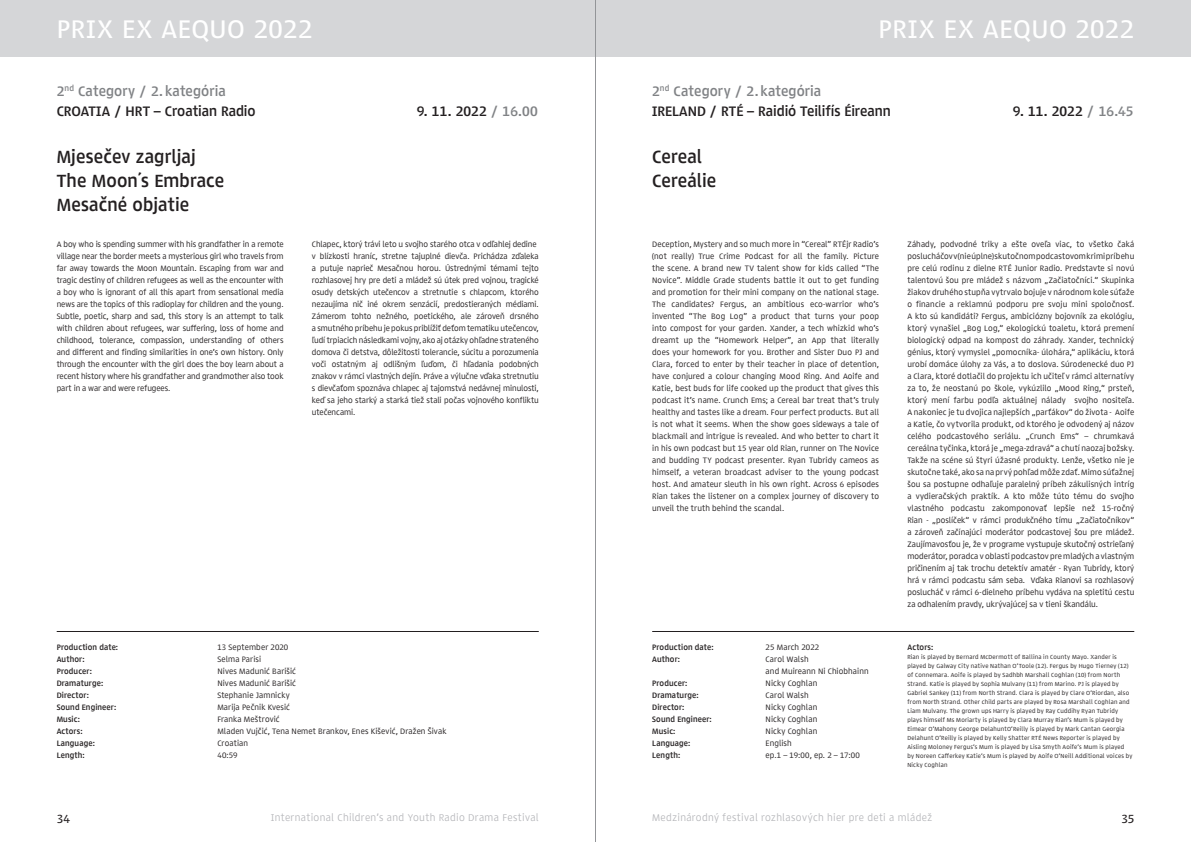
<style>
.page{position:relative;width:1191px;height:842px;background:#fff}
.page>*{position:absolute;margin:0;border:0;box-sizing:border-box;transform-origin:0 0}
.t1{font:500 26px "Lipa Agate High";letter-spacing:.02em;color:#fff}
.t2{font:700 18px/24px "Lipa Agate High";letter-spacing:.005em;color:#231f20}
.t3{font:700 14px/20px "Lipa Agate High";color:#231f20}
.t4{font:500 12px "Lipa Agate High";color:#231f20}
.t5{font:300 10px "Lipa Agate High";letter-spacing:.035em;color:#b0b1b5}
.t6{font:8px/12px "Lipa Agate High";letter-spacing:-.005em;color:#231f20;text-align:justify}
.t7{font:700 8px "Lipa Agate High";letter-spacing:.015em;color:#231f20}
.t8{font:8px/12px "Lipa Agate High";letter-spacing:.015em;color:#231f20}
.t9{font:6px/9px "Lipa Agate High";letter-spacing:.035em;color:#231f20}
.s1{color:#808285}
</style>
<div class="page">
<div style="left:595px;top:0;width:596px;height:57px;background:#d5d6d8"></div>
<div style="left:0;top:0;width:595px;height:57px;background:#d5d6d8"></div>
<hr style="left:57px;top:631px;width:482px;height:1px;background:#231f20">
<hr style="left:652px;top:631px;width:482px;height:1px;background:#231f20">
<hr style="left:595px;top:0;width:1px;height:842px;background:#939598">
<h1 class="t1" style="left:57px;top:13px;width:257px">PRIX EX AEQUO 2022</h1>
<h1 class="t1" style="left:878px;top:13px;width:257px">PRIX EX AEQUO 2022</h1>
<h3 class="t3" style="left:57px;top:81px;width:200px"><span class="s1">2</span><sup>nd</sup> <span class="s1">Category / 2. kategória<br></span>CROATIA / HRT – Croatian Radio</h3>
<h2 class="t2" style="left:57px;top:144px;width:169px">Mjesečev zagrljaj<br>The Moon´s Embrace<br>Mesačné objatie</h2>
<h3 class="t3" style="left:417px;top:101px;width:123px">9. 11. 2022 <span class="s1">/ 16.00</span></h3>
<p class="t6" style="left:57px;top:238px;width:228px">A boy who is spending summer with his grandfather in a remote village near the border meets a mysterious girl who travels from far away towards the Moon Mountain. Escaping from war and tragic destiny of children refugees as well as the encounter with a boy who is ignorant of all this apart from sensational media news are the topics of this radioplay for children and the young.<br>Subtle, poetic, sharp and sad, this story is an attempt to talk with children about refugees, war suffering, loss of home and childhood, tolerance, compassion, understanding of others and different and finding similarities in one’s own history. Only through the encounter with the girl does the boy learn about a recent history where his grandfather and grandmother also took part in a war and were refugees.</p>
<p class="t6" style="left:312px;top:238px;width:228px;text-align:left">Chlapec, ktorý trávi leto u svojho starého otca v odľahlej dedine v blízkosti hraníc, stretne tajuplné dievča. Prichádza zďaleka a putuje naprieč Mesačnou horou. Ústrednými témami tejto rozhlasovej hry pre deti a mládež sú útek pred vojnou, tragické osudy detských utečencov a stretnutie s chlapcom, ktorého nezaujíma nič iné okrem senzácií, predostieraných médiami.<br>Zámerom tohto nežného, poetického, ale zároveň drsného a smutného príbehu je pokus priblížiť deťom tematiku utečencov, ľudí trpiacich následkami vojny, ako aj otázky ohľadne strateného domova či detstva, dôležitosti tolerancie, súcitu a porozumenia voči ostatným aj odlišným ľuďom, či hľadania podobných znakov v rámci vlastných dejín. Práve a výlučne vďaka stretnutiu s dievčaťom spoznáva chlapec aj tajomstvá nedávnej minulosti, keď sa jeho starký a starká tiež stali počas vojnového konfliktu utečencami.</p>
<p class="t7" style="left:57px;top:642px;width:63px">Production date:</p>
<p class="t6" style="left:217px;top:641px;width:72px">13 September 2020</p>
<p class="t7" style="left:57px;top:654px;width:29px">Author:</p>
<p class="t6" style="left:217px;top:653px;width:45px">Selma Parisi</p>
<p class="t7" style="left:57px;top:666px;width:37px">Producer:</p>
<p class="t8" style="left:217px;top:665px;width:80px">Nives Madunić Barišić</p>
<p class="t7" style="left:57px;top:678px;width:48px">Dramaturge:</p>
<p class="t8" style="left:217px;top:677px;width:80px">Nives Madunić Barišić</p>
<p class="t7" style="left:57px;top:690px;width:34px">Director:</p>
<p class="t6" style="left:217px;top:689px;width:74px">Stephanie Jamnicky</p>
<p class="t7" style="left:57px;top:702px;width:61px">Sound Engineer:</p>
<p class="t6" style="left:217px;top:701px;width:74px">Marija Pečnik Kvesić</p>
<p class="t7" style="left:57px;top:714px;width:25px">Music:</p>
<p class="t8" style="left:217px;top:713px;width:64px">Franka Meštrović</p>
<p class="t7" style="left:57px;top:726px;width:27px">Actors:</p>
<p class="t8" style="left:217px;top:725px;width:230px">Mladen Vujčić, Tena Nemet Brankov, Enes Kišević, Dražen Šivak</p>
<p class="t7" style="left:57px;top:738px;width:40px">Language:</p>
<p class="t8" style="left:217px;top:737px;width:32px">Croatian</p>
<p class="t7" style="left:57px;top:750px;width:30px">Length:</p>
<p class="t6" style="left:217px;top:749px;width:22px">40:59</p>
<h3 class="t3" style="left:652px;top:81px;width:240px"><span class="s1">2</span><sup>nd</sup> <span class="s1">Category / 2. kategória<br></span>IRELAND / RTÉ – Raidió Teilifís Éireann</h3>
<h2 class="t2" style="left:652px;top:144px;width:66px">Cereal<br>Cereálie</h2>
<h3 class="t3" style="left:1013px;top:101px;width:122px">9. 11. 2022 <span class="s1">/ 16.45</span></h3>
<p class="t6" style="left:652px;top:238px;width:228px">Deception, Mystery and so much more in “Cereal” RTÉjr Radio’s (not really) True Crime Podcast for all the family. Picture the scene. A brand new TV talent show for kids called “The Novice”. Middle Grade students battle it out to get funding and promotion for their mini company on the national stage.<br>The candidates? Fergus, an ambitious eco-warrior who’s invented “The Bog Log” a product that turns your poop into compost for your garden. Xander, a tech whizkid who’s dreamt up the “Homework Helper”, an App that literally does your homework for you. Brother and Sister Duo PJ and Clara, forced to enter by their teacher in place of detention, have conjured a colour changing Mood Ring. And Aoife and Katie, best buds for life cooked up the product that gives this podcast it’s name. Crunch Ems; a Cereal bar treat that’s truly healthy and tastes like a dream. Four perfect products. But all is not what it seems. When the show goes sideways a tale of blackmail and intrigue is revealed. And who better to chart it in his own podcast but 15 year old Rian, runner on The Novice and budding TY podcast presenter. Ryan Tubridy cameos as himself, a veteran broadcast adviser to the young podcast host. And amateur sleuth in his own right. Across 6 episodes Rian takes the listener on a complex journey of discovery to unveil the truth behind the scandal.</p>
<p class="t6" style="left:907px;top:238px;width:228px">Záhady, podvodné triky a ešte oveľa viac, to všetko čaká poslucháčov v (nie úplne) skutočnom podcastovom krimi príbehu pre celú rodinu z dielne RTÉ Junior Radio. Predstavte si novú talentovú šou pre mládež s názvom „Začiatočníci.“ Skupinka žiakov druhého stupňa vytrvalo bojuje v národnom kole súťaže o financie a reklamnú podporu pre svoju mini spoločnosť.<br>A kto sú kandidáti? Fergus, ambiciózny bojovník za ekológiu, ktorý vynašiel „Bog Log,“ ekologickú toaletu, ktorá premení biologický odpad na kompost do záhrady. Xander, technický génius, ktorý vymyslel „pomocníka- úlohára,“ aplikáciu, ktorá urobí domáce úlohy za Vás, a to doslova. Súrodenecké duo PJ a Clara, ktoré dotlačil do projektu ich učiteľ v rámci alternatívy za to, že neostanú po škole, vykúzlilo „Mood Ring,“ prsteň, ktorý mení farbu podľa aktuálnej nálady svojho nositeľa.<br>A nakoniec je tu dvojica najlepších „parťákov“ do života - Aoife a Katie, čo vytvorila produkt, od ktorého je odvodený aj názov celého podcastového seriálu. „Crunch Ems“ – chrumkavá cereálna tyčinka, ktorá je „mega-zdravá“ a chutí naozaj božsky.<br>Takže na scéne sú štyri úžasné produkty. Lenže, všetko nie je skutočne také, ako sa na prvý pohľad môže zdať. Mimo súťažnej šou sa postupne odhaľuje paralelný príbeh zákulisných intríg a vydieračských praktík. A kto môže túto tému do svojho vlastného podcastu zakomponovať lepšie než 15-ročný Rian - „poslíček“ v rámci produkčného tímu „Začiatočníkov“ a zároveň začínajúci moderátor podcastovej šou pre mládež.<br>Zaujímavosťou je, že v programe vystupuje skutočný ostrieľaný moderátor, poradca v oblasti podcastov pre mladých a vlastným pričinením aj tak trochu detektív amatér - Ryan Tubridy, ktorý hrá v rámci podcastu sám seba. Vďaka Rianovi sa rozhlasový poslucháč v rámci 6-dielneho príbehu vydáva na spletitú cestu za odhalením pravdy, ukrývajúcej sa v tieni škandálu.</p>
<p class="t7" style="left:652px;top:642px;width:63px">Production date:</p>
<p class="t8" style="left:765px;top:641px;width:55px">25 March 2022</p>
<p class="t7" style="left:652px;top:654px;width:29px">Author:</p>
<p class="t8" style="left:765px;top:653px;width:105px">Carol Walsh<br>and Muireann Ni Chiobhainn</p>
<p class="t7" style="left:652px;top:678px;width:37px">Producer:</p>
<p class="t6" style="left:765px;top:677px;width:53px">Nicky Coghlan</p>
<p class="t7" style="left:652px;top:690px;width:48px">Dramaturge:</p>
<p class="t6" style="left:765px;top:689px;width:44px">Carol Walsh</p>
<p class="t7" style="left:652px;top:702px;width:34px">Director:</p>
<p class="t6" style="left:765px;top:701px;width:53px">Nicky Coghlan</p>
<p class="t7" style="left:652px;top:714px;width:61px">Sound Engineer:</p>
<p class="t6" style="left:765px;top:713px;width:53px">Nicky Coghlan</p>
<p class="t7" style="left:652px;top:726px;width:25px">Music:</p>
<p class="t6" style="left:765px;top:725px;width:53px">Nicky Coghlan</p>
<p class="t7" style="left:652px;top:738px;width:40px">Language:</p>
<p class="t6" style="left:765px;top:737px;width:28px">English</p>
<p class="t7" style="left:652px;top:750px;width:30px">Length:</p>
<p class="t6" style="left:765px;top:749px;width:96px">ep.1 – 19:00, ep. 2 – 17:00</p>
<p class="t7" style="left:907px;top:642px;width:27px">Actors:</p>
<p class="t9" style="left:907px;top:652px;width:226px">Rian is played by Bernard McDermott of Ballina in County Mayo. Xander is played by Galway City native Nathan O’Toole (12). Fergus by Hugo Tierney (12) of Connemara. Aoife is played by Sadhbh Marshall Coghlan (10) from North Strand. Katie is played by Sophia Mulvany (11) from Marino. PJ is played by Gabriel Sankey (11) from North Strand. Clara is played by Clare O’Riordan, also from North Strand. Other child parts are played by Rosa Marshall Coghlan and Liam Mulvany. The grown ups Harry is played by Ray Cuddihy Ryan Tubridy plays himself Ms Moriarty is played by Clara Murray Rian’s Mum is played by Eimear O’Mahony George DelahuntO’Reilly is played by Mark Cantan Georgia Delahunt O’Reilly is played by Kelly Shatter RTÉ News Reporter is played by Aisling Moloney Fergus’s Mum is played by Lisa Smyth Aoife’s Mum is played by Noreen Cafferkey Katie’s Mum is played by Aoife O’Neill Additional voices by Nicky Coghlan</p>
<h3 class="t4" style="left:57px;top:811px;width:15px">34</h3>
<p class="t5" style="left:271px;top:812px;width:269px">International Children’s and Youth Radio Drama Festival</p>
<p class="t5" style="left:652px;top:812px;width:281px">Medzinárodný festival rozhlasových hier pre deti a mládež</p>
<h3 class="t4" style="left:1121px;top:811px;width:14px">35</h3>
</div>
